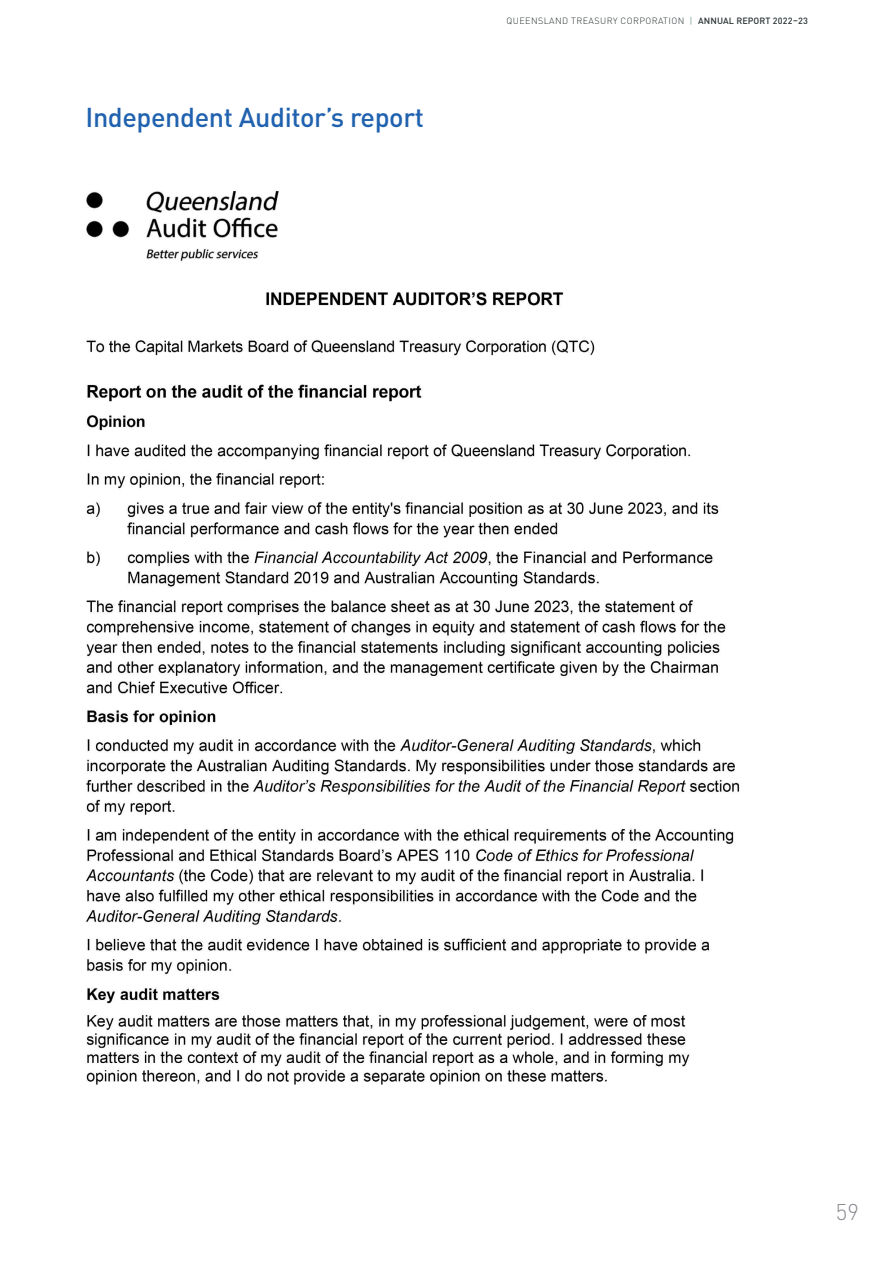
<style>
.page{position:relative;width:893px;height:1263px;background:#fff}
.page>*{position:absolute;margin:0;border:0;box-sizing:border-box;transform-origin:0 0}
.t1{font:500 27px "DINOT";letter-spacing:-.015em;color:#2062af}
.t2{font:300 22.5px "DINOT";color:#8a8b93}
.t3{font:300 9px "DINOT";letter-spacing:.045em;color:#293233}
.s1{font-weight:700;color:#a7c7bf}
.s2{font-weight:500}
</style>
<div class="page">
<img style="left:86px;top:191px;width:654px;height:894px">
<h1 class="t1" style="left:85px;top:100px;width:340px">Independent Auditor’s report</h1>
<p class="t3" style="left:507px;top:15px;width:303px">QUEENSLAND TREASURY CORPORATION <span class="s1">|</span> <span class="s2">ANNUAL REPORT 2022–23</span></p>
<h2 class="t2" style="left:836px;top:1198px;width:25px">59</h2>
</div>
